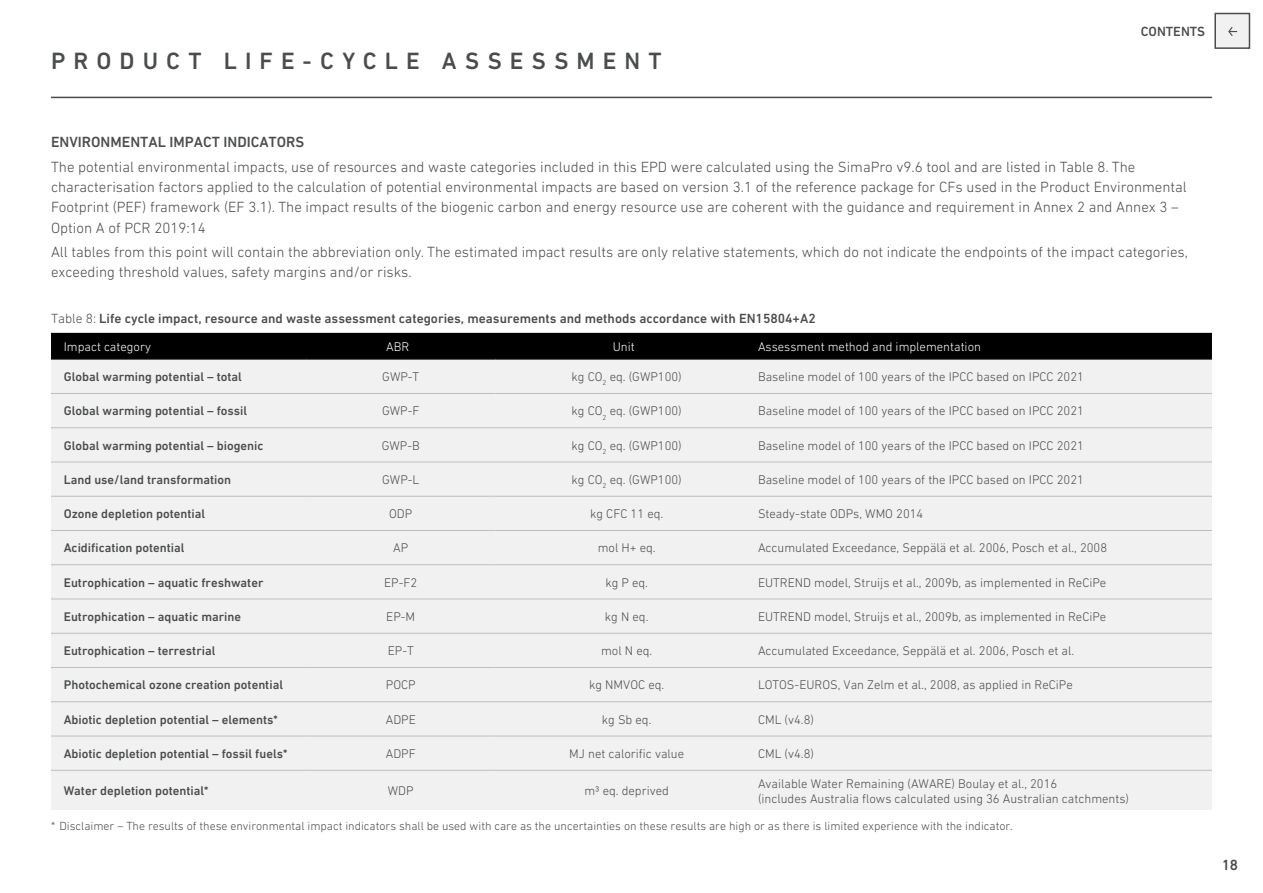
<style>
.page{position:relative;width:1263px;height:893px;background:#fff}
.page>*{position:absolute;margin:0;border:0;box-sizing:border-box;transform-origin:0 0}
.t1{font:500 24px "DIN Next LT Pro";letter-spacing:.34em;color:#4b4c4c}
.t2{font:300 15px/20.2px "DIN Next LT Pro";color:#4b4c4c}
.t3{font:500 15px "DIN Next LT Pro";color:#4b4c4c}
.t4{font:500 13.5px "DIN Next LT Pro";color:#4b4c4c}
.t5{font:300 12.75px/15px "DIN Next LT Pro";color:#4b4c4c}
.t6{font:500 12.75px "DIN Next LT Pro";color:#4b4c4c}
.t7{font:300 12.75px "DIN Next LT Pro";color:#fff}
.t8{font:300 12px "DIN Next LT Pro";color:#4b4c4c}
.s1{font-weight:300}
</style>
<div class="page">
<div style="left:1214px;top:13px;width:36px;height:36px;background:#f1f1f2;border:2px solid #4b4c4c"></div>
<svg style="left:1228px;top:27px;width:9px;height:9px"></svg>
<hr style="left:51px;top:97px;width:1161px;height:1px;background:#4b4c4c">
<div style="left:51px;top:333px;width:1161px;height:25px;background:#000"></div>
<div style="left:51px;top:360px;width:1161px;height:450px;background:#f1f1f2"></div>
<hr style="left:51px;top:358px;width:255px;height:2px;background:#000">
<hr style="left:306px;top:358px;width:189px;height:2px;background:#000">
<hr style="left:495px;top:358px;width:263px;height:2px;background:#000">
<hr style="left:758px;top:358px;width:454px;height:2px;background:#000">
<hr style="left:51px;top:393px;width:255px;height:1px;background:#bcbec0">
<hr style="left:306px;top:393px;width:189px;height:1px;background:#bcbec0">
<hr style="left:495px;top:393px;width:263px;height:1px;background:#bcbec0">
<hr style="left:758px;top:393px;width:454px;height:1px;background:#bcbec0">
<hr style="left:51px;top:427px;width:255px;height:1px;background:#bcbec0">
<hr style="left:306px;top:427px;width:189px;height:1px;background:#bcbec0">
<hr style="left:495px;top:427px;width:263px;height:1px;background:#bcbec0">
<hr style="left:758px;top:427px;width:454px;height:1px;background:#bcbec0">
<hr style="left:51px;top:462px;width:255px;height:1px;background:#bcbec0">
<hr style="left:306px;top:462px;width:189px;height:1px;background:#bcbec0">
<hr style="left:495px;top:462px;width:263px;height:1px;background:#bcbec0">
<hr style="left:758px;top:462px;width:454px;height:1px;background:#bcbec0">
<hr style="left:51px;top:496px;width:255px;height:1px;background:#bcbec0">
<hr style="left:306px;top:496px;width:189px;height:1px;background:#bcbec0">
<hr style="left:495px;top:496px;width:263px;height:1px;background:#bcbec0">
<hr style="left:758px;top:496px;width:454px;height:1px;background:#bcbec0">
<hr style="left:51px;top:530px;width:255px;height:1px;background:#bcbec0">
<hr style="left:306px;top:530px;width:189px;height:1px;background:#bcbec0">
<hr style="left:495px;top:530px;width:263px;height:1px;background:#bcbec0">
<hr style="left:758px;top:530px;width:454px;height:1px;background:#bcbec0">
<hr style="left:51px;top:564px;width:255px;height:1px;background:#bcbec0">
<hr style="left:306px;top:564px;width:189px;height:1px;background:#bcbec0">
<hr style="left:495px;top:564px;width:263px;height:1px;background:#bcbec0">
<hr style="left:758px;top:564px;width:454px;height:1px;background:#bcbec0">
<hr style="left:51px;top:599px;width:255px;height:1px;background:#bcbec0">
<hr style="left:306px;top:599px;width:189px;height:1px;background:#bcbec0">
<hr style="left:495px;top:599px;width:263px;height:1px;background:#bcbec0">
<hr style="left:758px;top:599px;width:454px;height:1px;background:#bcbec0">
<hr style="left:51px;top:633px;width:255px;height:1px;background:#bcbec0">
<hr style="left:306px;top:633px;width:189px;height:1px;background:#bcbec0">
<hr style="left:495px;top:633px;width:263px;height:1px;background:#bcbec0">
<hr style="left:758px;top:633px;width:454px;height:1px;background:#bcbec0">
<hr style="left:51px;top:667px;width:255px;height:1px;background:#bcbec0">
<hr style="left:306px;top:667px;width:189px;height:1px;background:#bcbec0">
<hr style="left:495px;top:667px;width:263px;height:1px;background:#bcbec0">
<hr style="left:758px;top:667px;width:454px;height:1px;background:#bcbec0">
<hr style="left:51px;top:701px;width:255px;height:1px;background:#bcbec0">
<hr style="left:306px;top:701px;width:189px;height:1px;background:#bcbec0">
<hr style="left:495px;top:701px;width:263px;height:1px;background:#bcbec0">
<hr style="left:758px;top:701px;width:454px;height:1px;background:#bcbec0">
<hr style="left:51px;top:736px;width:255px;height:1px;background:#bcbec0">
<hr style="left:306px;top:736px;width:189px;height:1px;background:#bcbec0">
<hr style="left:495px;top:736px;width:263px;height:1px;background:#bcbec0">
<hr style="left:758px;top:736px;width:454px;height:1px;background:#bcbec0">
<hr style="left:51px;top:770px;width:255px;height:1px;background:#bcbec0">
<hr style="left:306px;top:770px;width:189px;height:1px;background:#bcbec0">
<hr style="left:495px;top:770px;width:263px;height:1px;background:#bcbec0">
<hr style="left:758px;top:770px;width:454px;height:1px;background:#bcbec0">
<h1 class="t1" style="left:51px;top:47px;width:612px">PRODUCT LIFE-CYCLE ASSESSMENT</h1>
<p class="t4" style="left:1141px;top:23px;width:66px">CONTENTS</p>
<p class="t3" style="left:51px;top:134px;width:255px">ENVIRONMENTAL IMPACT INDICATORS</p>
<p class="t2" style="left:51px;top:156px;width:1137px">The potential environmental impacts, use of resources and waste categories included in this EPD were calculated using the SimaPro v9.6 tool and are listed in Table 8. The characterisation factors applied to the calculation of potential environmental impacts are based on version 3.1 of the reference package for CFs used in the Product Environmental Footprint (PEF) framework (EF 3.1). The impact results of the biogenic carbon and energy resource use are coherent with the guidance and requirement in Annex 2 and Annex 3 – Option A of PCR 2019:14</p>
<p class="t2" style="left:51px;top:242px;width:1138px">All tables from this point will contain the abbreviation only. The estimated impact results are only relative statements, which do not indicate the endpoints of the impact categories, exceeding threshold values, safety margins and/or risks.</p>
<p class="t4" style="left:51px;top:310px;width:766px"><span class="s1">Table 8:</span> Life cycle impact, resource and waste assessment categories, measurements and methods accordance with EN15804+A2</p>
<p class="t7" style="left:64px;top:339px;width:89px">Impact category</p>
<p class="t7" style="left:386px;top:339px;width:25px">ABR</p>
<p class="t7" style="left:613px;top:339px;width:23px">Unit</p>
<p class="t7" style="left:758px;top:339px;width:225px">Assessment method and implementation</p>
<p class="t6" style="left:64px;top:369px;width:180px">Global warming potential – total</p>
<p class="t5" style="left:382px;top:369px;width:39px">GWP-T</p>
<p class="t5" style="left:572px;top:369px;width:112px">kg CO<sub>2</sub> eq. (GWP100)</p>
<p class="t5" style="left:758px;top:369px;width:327px">Baseline model of 100 years of the IPCC based on IPCC 2021</p>
<p class="t6" style="left:64px;top:404px;width:185px">Global warming potential – fossil</p>
<p class="t5" style="left:382px;top:403px;width:39px">GWP-F</p>
<p class="t5" style="left:572px;top:403px;width:112px">kg CO<sub>2</sub> eq. (GWP100)</p>
<p class="t5" style="left:758px;top:403px;width:327px">Baseline model of 100 years of the IPCC based on IPCC 2021</p>
<p class="t6" style="left:64px;top:438px;width:201px">Global warming potential – biogenic</p>
<p class="t5" style="left:382px;top:438px;width:40px">GWP-B</p>
<p class="t5" style="left:572px;top:438px;width:112px">kg CO<sub>2</sub> eq. (GWP100)</p>
<p class="t5" style="left:758px;top:438px;width:327px">Baseline model of 100 years of the IPCC based on IPCC 2021</p>
<p class="t6" style="left:64px;top:472px;width:169px">Land use/land transformation</p>
<p class="t5" style="left:382px;top:472px;width:39px">GWP-L</p>
<p class="t5" style="left:572px;top:472px;width:112px">kg CO<sub>2</sub> eq. (GWP100)</p>
<p class="t5" style="left:758px;top:472px;width:327px">Baseline model of 100 years of the IPCC based on IPCC 2021</p>
<p class="t6" style="left:64px;top:506px;width:143px">Ozone depletion potential</p>
<p class="t5" style="left:389px;top:506px;width:25px">ODP</p>
<p class="t5" style="left:590px;top:506px;width:75px">kg CFC 11 eq.</p>
<p class="t5" style="left:758px;top:506px;width:167px">Steady-state ODPs, WMO 2014</p>
<p class="t6" style="left:64px;top:541px;width:122px">Acidification potential</p>
<p class="t5" style="left:393px;top:540px;width:17px">AP</p>
<p class="t5" style="left:598px;top:540px;width:59px">mol H+ eq.</p>
<p class="t5" style="left:758px;top:540px;width:351px">Accumulated Exceedance, Seppälä et al. 2006, Posch et al., 2008</p>
<p class="t6" style="left:64px;top:575px;width:201px">Eutrophication – aquatic freshwater</p>
<p class="t5" style="left:384px;top:575px;width:35px">EP-F2</p>
<p class="t5" style="left:605px;top:575px;width:44px">kg P eq.</p>
<p class="t5" style="left:758px;top:575px;width:350px">EUTREND model, Struijs et al., 2009b, as implemented in ReCiPe</p>
<p class="t6" style="left:64px;top:609px;width:179px">Eutrophication – aquatic marine</p>
<p class="t5" style="left:386px;top:609px;width:30px">EP-M</p>
<p class="t5" style="left:605px;top:609px;width:45px">kg N eq.</p>
<p class="t5" style="left:758px;top:609px;width:350px">EUTREND model, Struijs et al., 2009b, as implemented in ReCiPe</p>
<p class="t6" style="left:64px;top:643px;width:153px">Eutrophication – terrestrial</p>
<p class="t5" style="left:388px;top:643px;width:28px">EP-T</p>
<p class="t5" style="left:601px;top:643px;width:53px">mol N eq.</p>
<p class="t5" style="left:758px;top:643px;width:318px">Accumulated Exceedance, Seppälä et al. 2006, Posch et al.</p>
<p class="t6" style="left:64px;top:678px;width:221px">Photochemical ozone creation potential</p>
<p class="t5" style="left:386px;top:677px;width:31px">POCP</p>
<p class="t5" style="left:589px;top:677px;width:77px">kg NMVOC eq.</p>
<p class="t5" style="left:758px;top:677px;width:316px">LOTOS-EUROS, Van Zelm et al., 2008, as applied in ReCiPe</p>
<p class="t6" style="left:64px;top:712px;width:215px">Abiotic depletion potential – elements*</p>
<p class="t5" style="left:386px;top:712px;width:32px">ADPE</p>
<p class="t5" style="left:602px;top:712px;width:51px">kg Sb eq.</p>
<p class="t5" style="left:758px;top:712px;width:57px">CML (v4.8)</p>
<p class="t6" style="left:64px;top:746px;width:225px">Abiotic depletion potential – fossil fuels*</p>
<p class="t5" style="left:386px;top:746px;width:31px">ADPF</p>
<p class="t5" style="left:569px;top:746px;width:116px">MJ net calorific value</p>
<p class="t5" style="left:758px;top:746px;width:57px">CML (v4.8)</p>
<p class="t6" style="left:64px;top:783px;width:146px">Water depletion potential*</p>
<p class="t5" style="left:388px;top:783px;width:27px">WDP</p>
<p class="t5" style="left:584px;top:783px;width:86px">m3 eq. deprived</p>
<p class="t5" style="left:758px;top:776px;width:373px">Available Water Remaining (AWARE) Boulay et al., 2016<br>(includes Australia flows calculated using 36 Australian catchments)</p>
<p class="t8" style="left:51px;top:819px;width:963px">* Disclaimer – The results of these environmental impact indicators shall be used with care as the uncertainties on these results are high or as there is limited experience with the indicator.</p>
<p class="t3" style="left:1222px;top:856px;width:18px">18</p>
</div>
